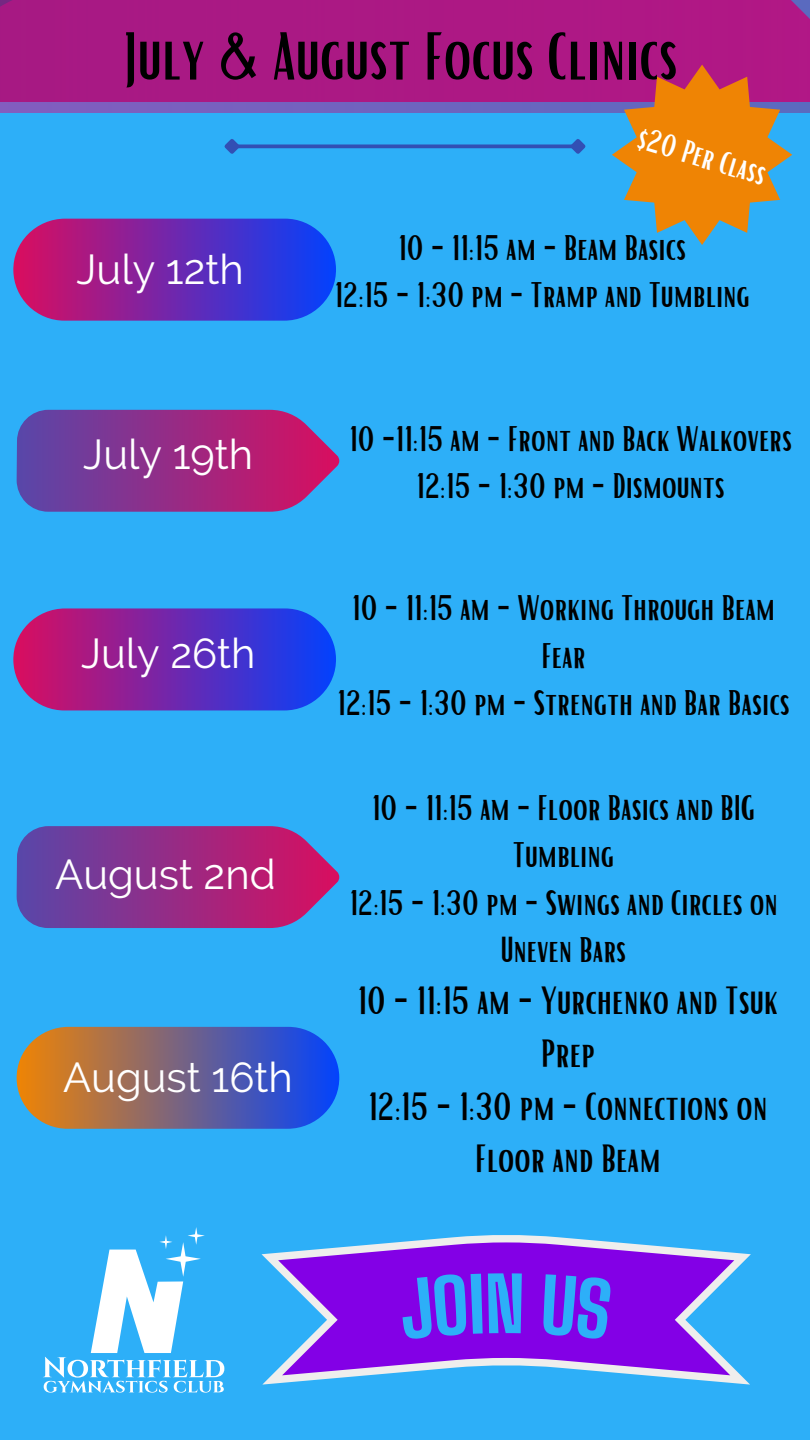
<style>
.page{position:relative;width:810px;height:1440px;background:#2daff8}
.page>*{position:absolute;margin:0;border:0;box-sizing:border-box;transform-origin:0 0}
.t1{font:65.4px "Bright";color:#000}
.t2{font:41.7px "Raleway";color:#fff}
.t3{font:38.4px/52.7px "Bright";color:#000;text-align:center}
.t4{font:34.7px/47.6px "Bright";color:#000;text-align:center}
.t5{font:31.6px "Bright";color:#fff}
</style>
<div class="page">
<svg style="left:243px;top:144px;width:324px;height:4px"></svg>
<svg style="left:224px;top:139px;width:19px;height:15px"></svg>
<svg style="left:567px;top:139px;width:19px;height:15px"></svg>
<svg style="left:43px;top:1227px;width:181px;height:166px"></svg>
<svg style="left:261px;top:1235px;width:490px;height:150px"></svg>
<svg style="left:278px;top:1242px;width:456px;height:133px;fill:#8300e6"></svg>
<svg style="left:403px;top:1273px;width:119px;height:66px"></svg>
<svg style="left:543px;top:1274px;width:68px;height:65px"></svg>
<svg style="left:13px;top:219px;width:323px;height:102px;background:#6931b3"></svg>
<svg style="left:17px;top:410px;width:322px;height:102px;background:#8b378f"></svg>
<svg style="left:13px;top:608px;width:323px;height:102px;background:#6931b3"></svg>
<svg style="left:17px;top:826px;width:322px;height:102px;background:#8b378f"></svg>
<svg style="left:16px;top:1027px;width:324px;height:102px;background:#736989"></svg>
<svg style="left:0;top:0;width:810px;height:112px;background:#a71e88"></svg>
<svg style="left:612px;top:65px;width:180px;height:180px"></svg>
<p class="t1" style="left:124px;top:14px;width:556px">July &amp; August Focus Clinics</p>
<p class="t2" style="left:77px;top:244px;width:169px">July 12th</p>
<h2 class="t5" style="left:644px;top:117px;width:134px;rotate:17deg">$20 Per Class</h2>
<p class="t4" style="left:398px;top:222px;width:290px">10 - 11:15 am - Beam Basics</p>
<p class="t4" style="left:334px;top:270px;width:417px">12:15 - 1:30 pm - Tramp and Tumbling</p>
<p class="t2" style="left:83px;top:430px;width:171px">July 19th</p>
<p class="t2" style="left:81px;top:628px;width:176px">July 26th</p>
<p class="t2" style="left:55px;top:849px;width:222px">August 2nd</p>
<p class="t2" style="left:63px;top:1053px;width:231px">August 16th</p>
<p class="t4" style="left:349px;top:413px;width:445px">10 -11:15 am - Front and Back Walkovers</p>
<p class="t4" style="left:416px;top:461px;width:310px">12:15 - 1:30 pm - Dismounts</p>
<h1 class="t4" style="left:352px;top:582px;width:425px">10 - 11:15 am - Working Through Beam<br>Fear</h1>
<p class="t4" style="left:337px;top:678px;width:454px">12:15 - 1:30 pm - Strength and Bar Basics</p>
<p class="t4" style="left:372px;top:782px;width:385px">10 - 11:15 am - Floor Basics and BIG<br>Tumbling</p>
<h2 class="t4" style="left:349px;top:877px;width:430px">12:15 - 1:30 pm - Swings and Circles on<br>Uneven Bars</h2>
<h2 class="t3" style="left:357px;top:972px;width:422px">10 - 11:15 am - Yurchenko and Tsuk<br>Prep<br>12:15 - 1:30 pm - Connections on<br>Floor and Beam</h2>
</div>
